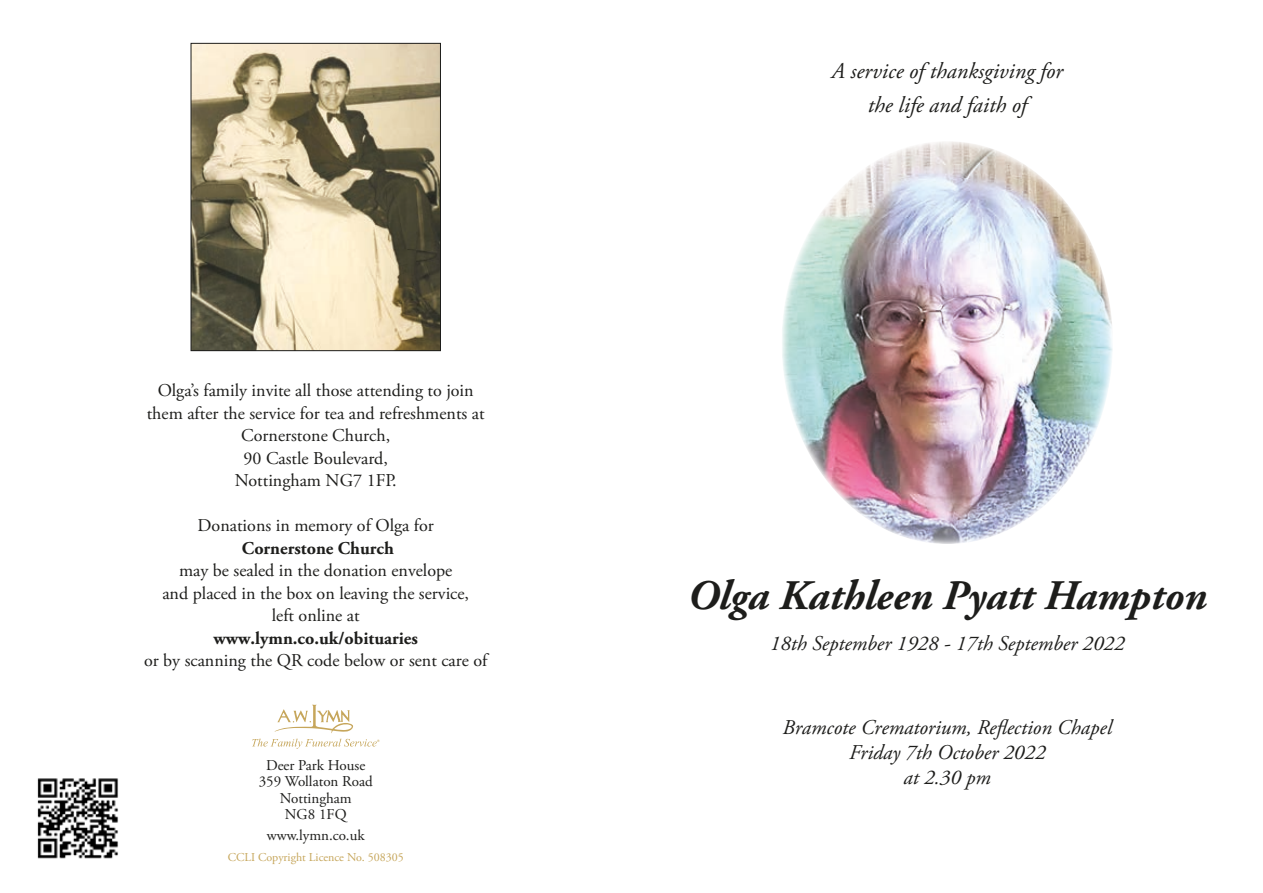
<style>
.page{position:relative;width:1263px;height:893px;background:#fff}
.page>*{position:absolute;margin:0;border:0;box-sizing:border-box;transform-origin:0 0}
.t1{font:italic 700 42px "Adobe Garamond Pro";color:#1d1d1b}
.t2{font:italic 22.5px/34.5px "Adobe Garamond Pro";color:#1d1d1b;text-align:center}
.t3{font:italic 21px/25.2px "Adobe Garamond Pro";color:#1d1d1b;text-align:center}
.t4{font:18px/22.5px "Adobe Garamond Pro";color:#1d1d1b;text-align:center}
.t5{font:700 18px "Adobe Garamond Pro";color:#1d1d1b}
.t6{font:15px/16.5px "Adobe Garamond Pro";color:#1d1d1b;text-align:center}
.t7{font:12px "Adobe Garamond Pro";color:#c6a65b}
</style>
<div class="page">
<img style="left:193px;top:45px;width:246px;height:304px">
<div style="left:191px;top:43px;width:250px;height:308px;border:1px solid #1d1d1b"></div>
<svg style="left:252px;top:705px;width:127px;height:44px"></svg>
<img style="left:37px;top:778px;width:82px;height:81px">
<img style="left:782px;top:142px;width:331px;height:402px">
<p class="t4" style="left:147px;top:380px;width:339px">Olga’s family invite all those attending to join them after the service for tea and refreshments at<br>Cornerstone Church,<br>90 Castle Boulevard,<br>Nottingham NG7 1FP.</p>
<p class="t4" style="left:198px;top:515px;width:238px">Donations in memory of Olga for</p>
<p class="t5" style="left:242px;top:537px;width:153px">Cornerstone Church</p>
<p class="t4" style="left:162px;top:560px;width:308px">may be sealed in the donation envelope<br>and placed in the box on leaving the service, left online at</p>
<p class="t5" style="left:214px;top:627px;width:206px">www.lymn.co.uk/obituaries</p>
<p class="t4" style="left:144px;top:650px;width:345px">or by scanning the QR code below or sent care of</p>
<p class="t6" style="left:259px;top:757px;width:116px">Deer Park House<br>359 Wollaton Road<br>Nottingham<br>NG8 1FQ</p>
<p class="t6" style="left:267px;top:827px;width:99px">www.lymn.co.uk</p>
<p class="t7" style="left:228px;top:850px;width:178px">CCLI Copyright Licence No. 508305</p>
<p class="t2" style="left:831px;top:54px;width:233px">A service of thanksgiving for the life and faith of</p>
<h1 class="t1" style="left:688px;top:571px;width:521px">Olga Kathleen Pyatt Hampton</h1>
<p class="t3" style="left:770px;top:631px;width:356px">18th September 1928 - 17th September 2022</p>
<p class="t3" style="left:783px;top:715px;width:331px">Bramcote Crematorium, Reflection Chapel<br>Friday 7th October 2022<br>at 2.30 pm</p>
</div>
